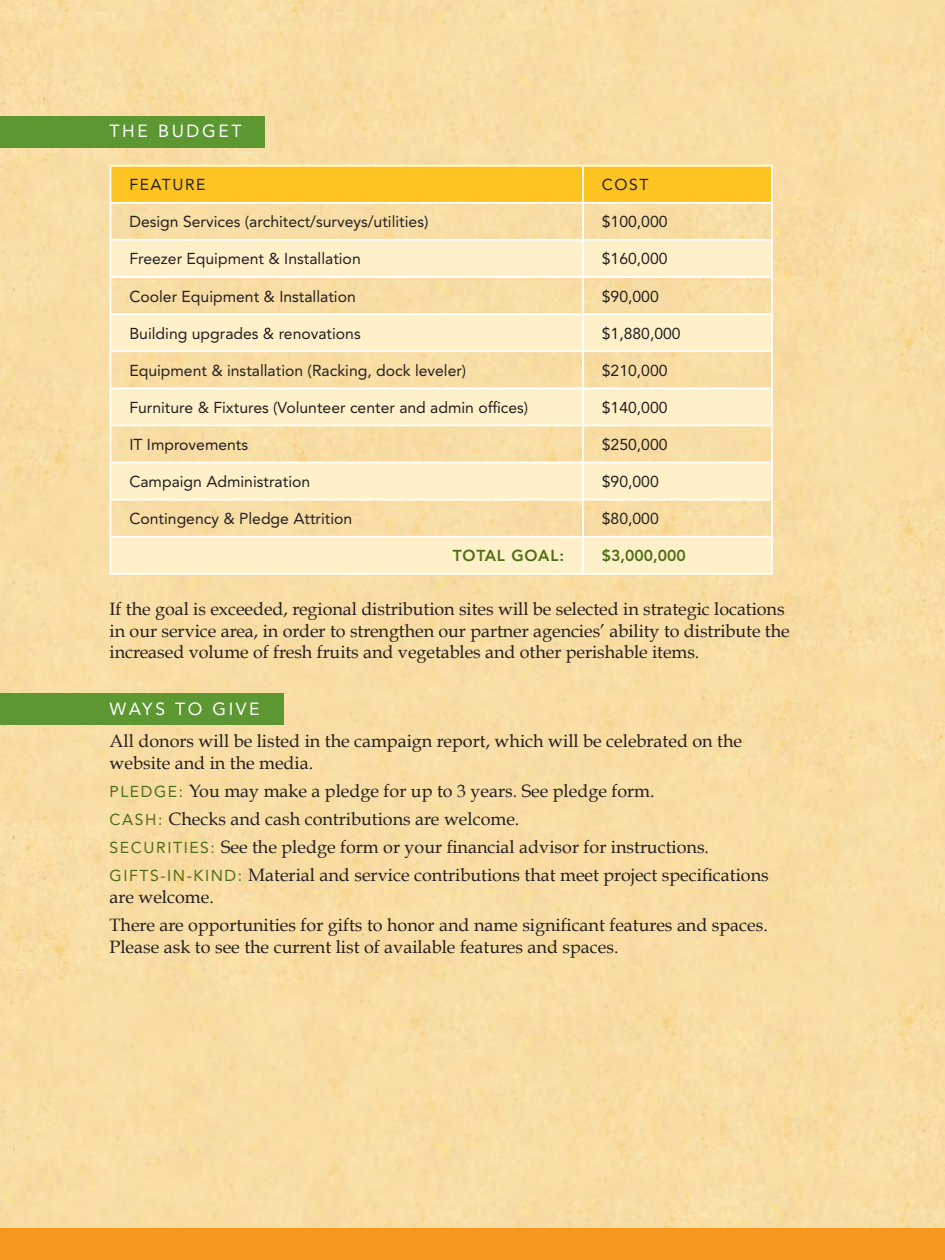
<style>
.page{position:relative;width:945px;height:1260px;background:#fff}
.page>*{position:absolute;margin:0;border:0;box-sizing:border-box;transform-origin:0 0}
.t1{font:17.85px/28.2px "Book Antiqua";color:#231f20}
.t2{font:17.5px "Avenir LT Std";letter-spacing:.15em;color:#fff}
.t3{font:15.75px "Avenir LT Std";color:#231f20}
.t4{font:800 15.75px "Avenir LT Std";letter-spacing:.05em;color:#4e6e17}
.t5{font:15.75px "Avenir LT Std";letter-spacing:.1em;color:#231f20}
.s1{font-family:"Avenir LT Std";font-size:15.75px;color:#4e6e17}
</style>
<div class="page">
<div style="left:0;top:0;width:945px;height:1228px;background:#f8dda4"></div>
<div style="left:0;top:116px;width:265px;height:31px;background:#5c9731"></div>
<div style="left:0;top:693px;width:284px;height:31px;background:#5c9731"></div>
<div style="left:111px;top:167px;width:660px;height:35px;background:#fec422"></div>
<svg style="left:111px;top:241px;width:660px;height:332px;background:#fbe7b9"></svg>
<hr style="left:110px;top:165px;width:473px;height:2px;background:#fff">
<hr style="left:110px;top:167px;width:1px;height:35px;background:#fff">
<hr style="left:583px;top:165px;width:190px;height:2px;background:#fff">
<hr style="left:582px;top:167px;width:2px;height:35px;background:#fff">
<hr style="left:771px;top:167px;width:2px;height:35px;background:#fff">
<hr style="left:110px;top:202px;width:473px;height:2px;background:#fff">
<hr style="left:110px;top:204px;width:1px;height:35px;background:#fff">
<hr style="left:583px;top:202px;width:190px;height:2px;background:#fff">
<hr style="left:582px;top:204px;width:2px;height:35px;background:#fff">
<hr style="left:771px;top:204px;width:2px;height:35px;background:#fff">
<hr style="left:110px;top:239px;width:473px;height:2px;background:#fff">
<hr style="left:110px;top:241px;width:1px;height:35px;background:#fff">
<hr style="left:583px;top:239px;width:190px;height:2px;background:#fff">
<hr style="left:582px;top:241px;width:2px;height:35px;background:#fff">
<hr style="left:771px;top:241px;width:2px;height:35px;background:#fff">
<hr style="left:110px;top:276px;width:473px;height:2px;background:#fff">
<hr style="left:110px;top:278px;width:1px;height:35px;background:#fff">
<hr style="left:583px;top:276px;width:190px;height:2px;background:#fff">
<hr style="left:582px;top:278px;width:2px;height:35px;background:#fff">
<hr style="left:771px;top:278px;width:2px;height:35px;background:#fff">
<hr style="left:110px;top:313px;width:473px;height:2px;background:#fff">
<hr style="left:110px;top:315px;width:1px;height:35px;background:#fff">
<hr style="left:583px;top:313px;width:190px;height:2px;background:#fff">
<hr style="left:582px;top:315px;width:2px;height:35px;background:#fff">
<hr style="left:771px;top:315px;width:2px;height:35px;background:#fff">
<hr style="left:110px;top:350px;width:473px;height:2px;background:#fff">
<hr style="left:110px;top:352px;width:1px;height:35px;background:#fff">
<hr style="left:583px;top:350px;width:190px;height:2px;background:#fff">
<hr style="left:582px;top:352px;width:2px;height:35px;background:#fff">
<hr style="left:771px;top:352px;width:2px;height:35px;background:#fff">
<hr style="left:110px;top:387px;width:473px;height:2px;background:#fff">
<hr style="left:110px;top:389px;width:1px;height:36px;background:#fff">
<hr style="left:583px;top:387px;width:190px;height:2px;background:#fff">
<hr style="left:582px;top:389px;width:2px;height:36px;background:#fff">
<hr style="left:771px;top:389px;width:2px;height:36px;background:#fff">
<hr style="left:110px;top:425px;width:473px;height:1px;background:#fff">
<hr style="left:110px;top:426px;width:1px;height:36px;background:#fff">
<hr style="left:583px;top:425px;width:190px;height:1px;background:#fff">
<hr style="left:582px;top:426px;width:2px;height:36px;background:#fff">
<hr style="left:771px;top:426px;width:2px;height:36px;background:#fff">
<hr style="left:110px;top:462px;width:473px;height:1px;background:#fff">
<hr style="left:110px;top:463px;width:1px;height:36px;background:#fff">
<hr style="left:583px;top:462px;width:190px;height:1px;background:#fff">
<hr style="left:582px;top:463px;width:2px;height:36px;background:#fff">
<hr style="left:771px;top:463px;width:2px;height:36px;background:#fff">
<hr style="left:110px;top:499px;width:473px;height:2px;background:#fff">
<hr style="left:110px;top:501px;width:1px;height:35px;background:#fff">
<hr style="left:583px;top:499px;width:190px;height:2px;background:#fff">
<hr style="left:582px;top:501px;width:2px;height:35px;background:#fff">
<hr style="left:771px;top:501px;width:2px;height:35px;background:#fff">
<hr style="left:110px;top:536px;width:473px;height:2px;background:#fff">
<hr style="left:110px;top:538px;width:1px;height:35px;background:#fff">
<hr style="left:583px;top:536px;width:190px;height:2px;background:#fff">
<hr style="left:582px;top:538px;width:2px;height:35px;background:#fff">
<hr style="left:771px;top:538px;width:2px;height:35px;background:#fff">
<hr style="left:110px;top:573px;width:473px;height:2px;background:#fff">
<hr style="left:583px;top:573px;width:190px;height:2px;background:#fff">
<div style="left:0;top:1228px;width:945px;height:32px;background:#f7971d"></div>
<p class="t2" style="left:110px;top:121px;width:133px">THE BUDGET</p>
<p class="t5" style="left:129px;top:176px;width:78px">FEATURE</p>
<p class="t3" style="left:602px;top:176px;width:48px">COST</p>
<p class="t3" style="left:129px;top:213px;width:301px">Design Services (architect/surveys/utilities)</p>
<p class="t3" style="left:602px;top:213px;width:67px">$100,000</p>
<p class="t3" style="left:129px;top:250px;width:233px">Freezer Equipment &amp; Installation</p>
<p class="t3" style="left:602px;top:250px;width:67px">$160,000</p>
<p class="t3" style="left:129px;top:287px;width:228px">Cooler Equipment &amp; Installation</p>
<p class="t3" style="left:602px;top:287px;width:58px">$90,000</p>
<p class="t3" style="left:129px;top:324px;width:233px">Building upgrades &amp; renovations</p>
<p class="t3" style="left:602px;top:324px;width:80px">$1,880,000</p>
<p class="t3" style="left:129px;top:361px;width:338px">Equipment &amp; installation (Racking, dock leveler)</p>
<p class="t3" style="left:602px;top:361px;width:67px">$210,000</p>
<p class="t3" style="left:129px;top:398px;width:400px">Furniture &amp; Fixtures (Volunteer center and admin offices)</p>
<p class="t3" style="left:602px;top:398px;width:67px">$140,000</p>
<p class="t3" style="left:129px;top:435px;width:120px">IT Improvements</p>
<p class="t3" style="left:602px;top:435px;width:67px">$250,000</p>
<p class="t3" style="left:129px;top:472px;width:182px">Campaign Administration</p>
<p class="t3" style="left:602px;top:472px;width:58px">$90,000</p>
<p class="t3" style="left:129px;top:510px;width:224px">Contingency &amp; Pledge Attrition</p>
<p class="t3" style="left:602px;top:510px;width:58px">$80,000</p>
<p class="t4" style="left:453px;top:546px;width:113px">TOTAL GOAL:</p>
<p class="t4" style="left:602px;top:546px;width:85px">$3,000,000</p>
<p class="t1" style="left:110px;top:598px;width:682px;line-height:21.9px">If the goal is exceeded, regional distribution sites will be selected in strategic locations in our service area, in order to strengthen our partner agencies’ ability to distribute the increased volume of fresh fruits and vegetables and other perishable items.</p>
<p class="t2" style="left:110px;top:699px;width:152px">WAYS TO GIVE</p>
<p class="t1" style="left:110px;top:730px;width:634px;line-height:21.9px">All donors will be listed in the campaign report, which will be celebrated on the website and in the media.</p>
<p class="t1" style="left:110px;top:777px;width:661px"><span class="s1">PLEDGE:</span> You may make a pledge for up to 3 years. See pledge form.<br><span class="s1">CASH:</span> Checks and cash contributions are welcome.<br><span class="s1">SECURITIES:</span> See the pledge form or your financial advisor for instructions.<br><span class="s1">GIFTS-IN-KIND:</span> Material and service contributions that meet project specifications</p>
<p class="t1" style="left:110px;top:883px;width:660px">are welcome.<br>There are opportunities for gifts to honor and name significant features and spaces.</p>
<p class="t1" style="left:110px;top:933px;width:510px">Please ask to see the current list of available features and spaces.</p>
</div>
